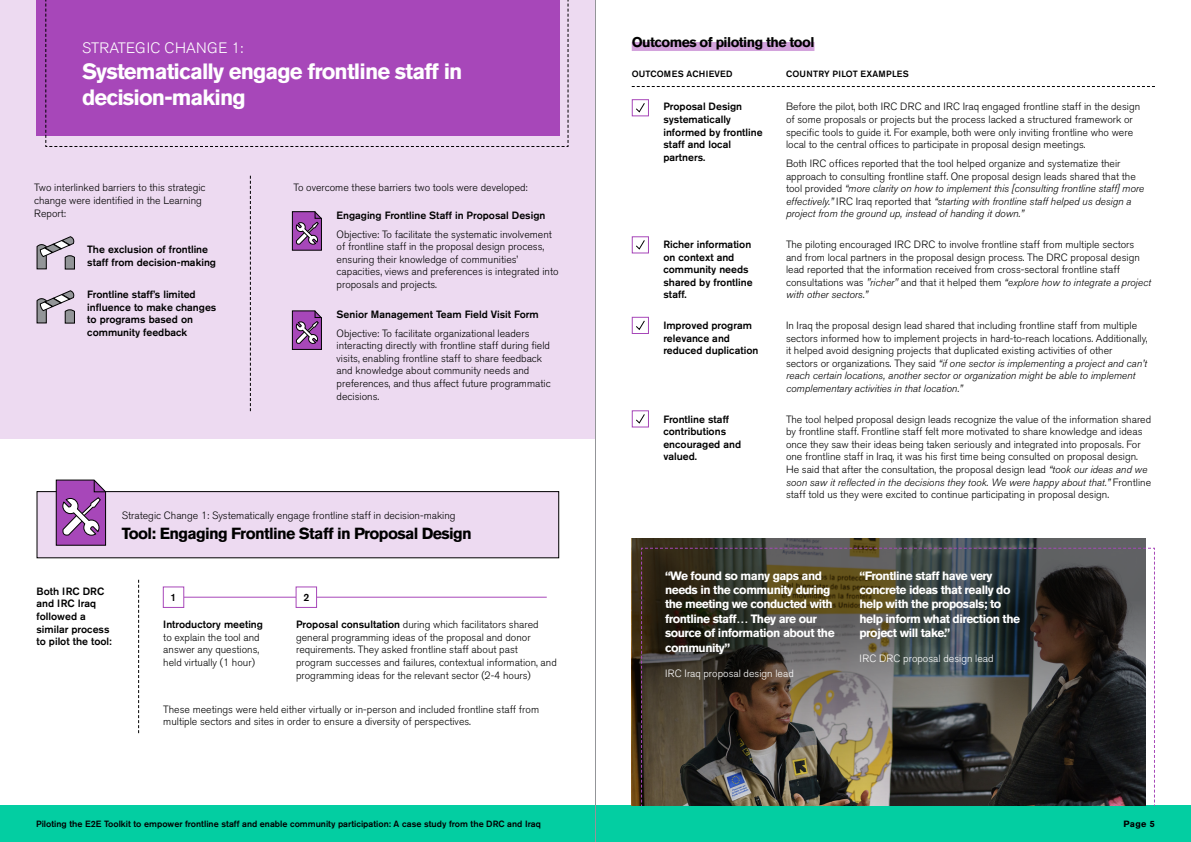
<style>
.page{position:relative;width:1191px;height:842px;background:#fff}
.page>*{position:absolute;margin:0;border:0;box-sizing:border-box;transform-origin:0 0}
.t1{font:700 22px/26.4px "Akzidenz Grotesk Std";letter-spacing:-.04em;color:#fff}
.t2{font:700 16px "Akzidenz Grotesk Std";letter-spacing:-.04em;color:#000}
.t3{font:300 15px "Akzidenz Grotesk Std";letter-spacing:.01em;color:#fff}
.t4{font:700 14px "Akzidenz Grotesk Std";letter-spacing:-.04em;color:#000}
.t5{font:700 12px/14.4px "Akzidenz Grotesk Std";letter-spacing:-.04em;color:#fff}
.t6{font:300 10.5px/12.6px "Akzidenz Grotesk Std";color:#000}
.t7{font:500 10.5px/12.6px "Akzidenz Grotesk Std";color:#000}
.t8{font:300 10.5px "Akzidenz Grotesk Std";color:#fff}
.t9{font:500 9px "Akzidenz Grotesk Std";color:#000}
.t10{font:500 9px "Akzidenz Grotesk Std";letter-spacing:.035em;color:#000}
.t11{font:700 9px "Akzidenz Grotesk Std";color:#000}
.s1{font-weight:500}
.s2{font-style:italic}
</style>
<div class="page">
<div style="left:0;top:806px;width:1191px;height:36px;background:#03cea2"></div>
<svg style="left:632px;top:539px;width:513px;height:267px;background:#464235"></svg>
<hr style="left:184px;top:597px;width:363px;height:1px;background:#a747b9">
<div style="left:0;top:0;width:595px;height:438px;background:#eddaf1"></div>
<svg style="left:45px;top:0;width:524px;height:147px;background:#ab53bc"></svg>
<div style="left:37px;top:492px;width:522px;height:66px;background:#eddaf1"></div>
<div style="left:36px;top:491px;width:523px;height:67px;border:1px solid #000"></div>
<svg style="left:138px;top:580px;width:1px;height:153px"></svg>
<div style="left:163px;top:586px;width:21px;height:22px;border:1px solid #a747b9"></div>
<div style="left:296px;top:587px;width:20px;height:20px;background:#fff"></div>
<div style="left:295px;top:586px;width:22px;height:22px;border:1px solid #a747b9"></div>
<svg style="left:36px;top:236px;width:39px;height:34px"></svg>
<svg style="left:36px;top:290px;width:39px;height:34px"></svg>
<svg style="left:250px;top:176px;width:1px;height:235px"></svg>
<div style="left:632px;top:42px;width:182px;height:9px;background:#d3a3dc"></div>
<svg style="left:632px;top:86px;width:523px;height:1px"></svg>
<img style="left:640px;top:547px;width:515px;height:259px">
<div style="left:632px;top:99px;width:17px;height:17px;border:1px solid #a747b9"></div>
<svg style="left:636px;top:103px;width:9px;height:10px"></svg>
<div style="left:632px;top:236px;width:17px;height:17px;border:1px solid #a747b9"></div>
<svg style="left:636px;top:240px;width:9px;height:10px"></svg>
<div style="left:632px;top:317px;width:17px;height:17px;border:1px solid #a747b9"></div>
<svg style="left:636px;top:320px;width:9px;height:10px"></svg>
<div style="left:632px;top:410px;width:17px;height:17px;border:1px solid #a747b9"></div>
<svg style="left:636px;top:414px;width:9px;height:10px"></svg>
<svg style="left:291px;top:211px;width:31px;height:40px"></svg>
<svg style="left:291px;top:310px;width:31px;height:40px"></svg>
<svg style="left:55px;top:479px;width:52px;height:67px;background:#a162ad"></svg>
<hr style="left:595px;top:0;width:1px;height:842px;background:#939598">
<h3 class="t3" style="left:82px;top:39px;width:163px">STRATEGIC CHANGE 1:</h3>
<h1 class="t1" style="left:82px;top:58px;width:382px">Systematically engage frontline staff in decision-making</h1>
<p class="t6" style="left:34px;top:182px;width:173px">Two interlinked barriers to this strategic change were identified in the Learning<br>Report:</p>
<p class="t7" style="left:87px;top:243px;width:130px">The exclusion of frontline staff from decision-making</p>
<p class="t7" style="left:87px;top:288px;width:131px">Frontline staff’s limited influence to make changes to programs based on community feedback</p>
<p class="t6" style="left:294px;top:182px;width:236px">To overcome these barriers two tools were developed:</p>
<p class="t7" style="left:336px;top:209px;width:210px">Engaging Frontline Staff in Proposal Design</p>
<p class="t6" style="left:336px;top:228px;width:223px">Objective: To facilitate the systematic involvement of frontline staff in the proposal design process, ensuring their knowledge of communities’ capacities, views and preferences is integrated into proposals and projects.</p>
<p class="t7" style="left:336px;top:308px;width:204px">Senior Management Team Field Visit Form</p>
<p class="t6" style="left:336px;top:327px;width:216px">Objective: To facilitate organizational leaders interacting directly with frontline staff during field visits, enabling frontline staff to share feedback and knowledge about community needs and preferences, and thus affect future programmatic decisions.</p>
<p class="t6" style="left:122px;top:510px;width:335px">Strategic Change 1: Systematically engage frontline staff in decision-making</p>
<h2 class="t2" style="left:122px;top:524px;width:352px">Tool: Engaging Frontline Staff in Proposal Design</h2>
<p class="t7" style="left:36px;top:585px;width:77px">Both IRC DRC and IRC Iraq followed a similar process to pilot the tool:</p>
<p class="t7" style="left:171px;top:591px;width:7px">1</p>
<p class="t7" style="left:303px;top:591px;width:7px">2</p>
<p class="t7" style="left:163px;top:618px;width:101px">Introductory meeting</p>
<p class="t6" style="left:163px;top:631px;width:98px;text-align:justify">to explain the tool and answer any questions, held virtually (1 hour)</p>
<p class="t6" style="left:296px;top:618px;width:262px"><span class="s1">Proposal consultation</span> during which facilitators shared general programming ideas of the proposal and donor requirements. They asked frontline staff about past program successes and failures, contextual information, and programming ideas for the relevant sector (2-4 hours)</p>
<p class="t6" style="left:163px;top:703px;width:377px">These meetings were held either virtually or in-person and included frontline staff from multiple sectors and sites in order to ensure a diversity of perspectives.</p>
<h3 class="t4" style="left:632px;top:34px;width:184px">Outcomes of piloting the tool</h3>
<p class="t9" style="left:632px;top:68px;width:102px">OUTCOMES ACHIEVED</p>
<p class="t10" style="left:786px;top:68px;width:124px">COUNTRY PILOT EXAMPLES</p>
<p class="t7" style="left:663px;top:100px;width:101px">Proposal Design systematically informed by frontline staff and local partners.</p>
<p class="t6" style="left:786px;top:101px;width:356px">Before the pilot, both IRC DRC and IRC Iraq engaged frontline staff in the design of some proposals or projects but the process lacked a structured framework or specific tools to guide it. For example, both were only inviting frontline who were local to the central offices to participate in proposal design meetings.</p>
<p class="t6" style="left:786px;top:157px;width:360px">Both IRC offices reported that the tool helped organize and systematize their approach to consulting frontline staff. One proposal design leads shared that the tool provided <span class="s2">“more clarity on how to implement this [consulting frontline staff] more effectively.”</span> IRC Iraq reported that <span class="s2">“starting with frontline staff helped us design a project from the ground up, instead of handing it down.”</span></p>
<p class="t7" style="left:663px;top:238px;width:91px">Richer information on context and community needs shared by frontline staff.</p>
<p class="t6" style="left:786px;top:238px;width:366px">The piloting encouraged IRC DRC to involve frontline staff from multiple sectors and from local partners in the proposal design process. The DRC proposal design lead reported that the information received from cross-sectoral frontline staff consultations was <span class="s2">"richer"</span> and that it helped them <span class="s2">“explore how to integrate a project with other sectors.”</span></p>
<p class="t7" style="left:663px;top:319px;width:97px">Improved program relevance and reduced duplication</p>
<p class="t6" style="left:786px;top:319px;width:363px">In Iraq the proposal design lead shared that including frontline staff from multiple sectors informed how to implement projects in hard-to-reach locations. Additionally, it helped avoid designing projects that duplicated existing activities of other<br>sectors or organizations. They said <span class="s2">“if one sector is implementing a project and can’t reach certain locations, another sector or organization might be able to implement complementary activities in that location.”</span></p>
<p class="t7" style="left:663px;top:412px;width:79px">Frontline staff contributions encouraged and valued.</p>
<p class="t6" style="left:786px;top:413px;width:367px">The tool helped proposal design leads recognize the value of the information shared by frontline staff. Frontline staff felt more motivated to share knowledge and ideas once they saw their ideas being taken seriously and integrated into proposals. For one frontline staff in Iraq, it was his first time being consulted on proposal design.<br>He said that after the consultation, the proposal design lead <span class="s2">“took our ideas and we soon saw it reflected in the decisions they took. We were happy about that.”</span> Frontline staff told us they were excited to continue participating in proposal design.</p>
<p class="t5" style="left:665px;top:568px;width:171px">“We found so many gaps and needs in the community during the meeting we conducted with frontline staff… They are our source of information about the community”</p>
<p class="t8" style="left:665px;top:667px;width:130px">IRC Iraq proposal design lead</p>
<p class="t5" style="left:859px;top:568px;width:162px">“Frontline staff have very concrete ideas that really do help with the proposals; to help inform what direction the project will take.”</p>
<p class="t8" style="left:859px;top:653px;width:136px">IRC DRC proposal design lead</p>
<p class="t9" style="left:36px;top:819px;width:506px">Piloting the E2E Toolkit to empower frontline staff and enable community participation: A case study from the DRC and Iraq</p>
<p class="t11" style="left:1123px;top:819px;width:33px">Page 5</p>
</div>
